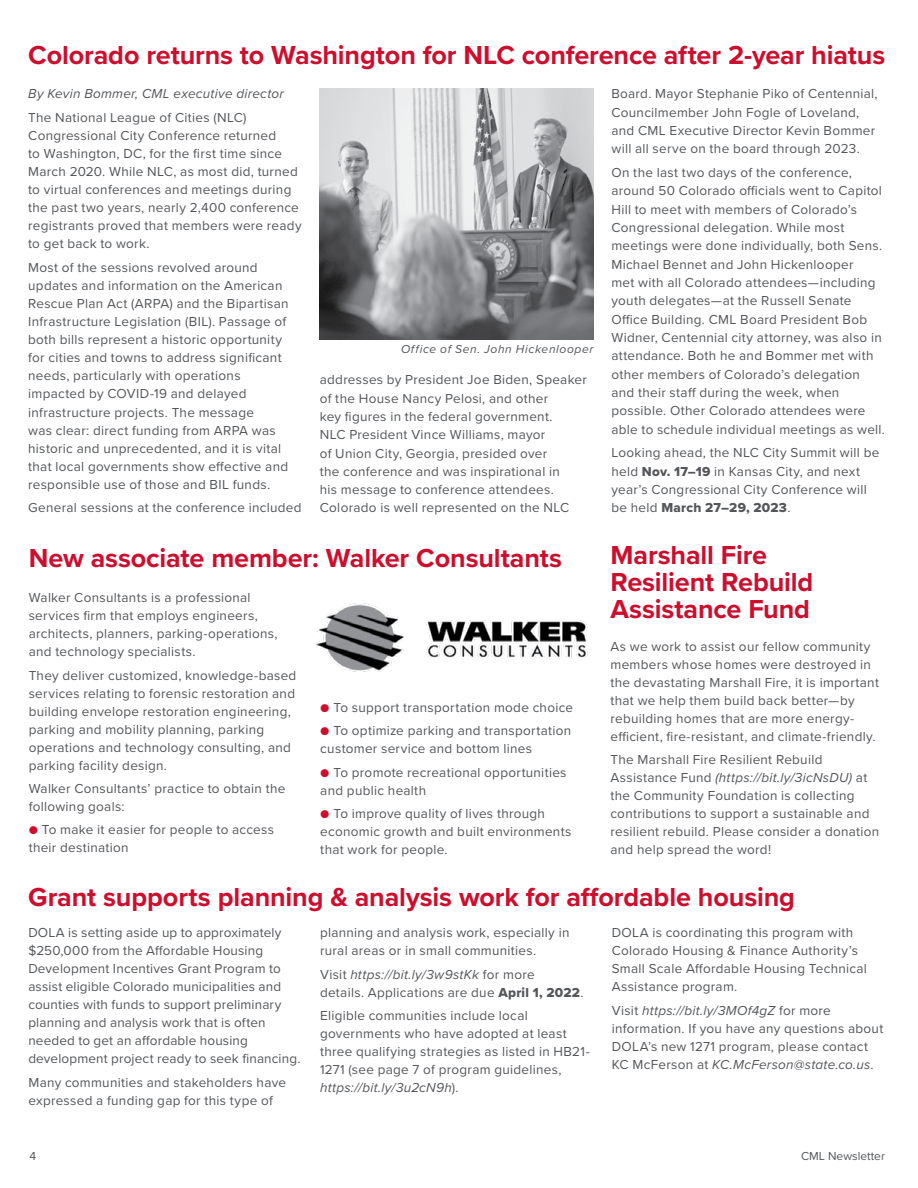
<style>
.page{position:relative;width:918px;height:1188px;background:#fff}
.page>*{position:absolute;margin:0;border:0;box-sizing:border-box;transform-origin:0 0}
.t1{font:700 27px/27px "Proxima Nova";letter-spacing:-.005em;color:#ce0e2d}
.t2{font:13.5px/18px "Proxima Nova";letter-spacing:.02em;color:#54565a}
.t3{font:italic 13.5px "Proxima Nova";letter-spacing:.02em;color:#54565a}
.t4{font:13.5px "Proxima Nova Extrabld";letter-spacing:.02em;color:#54565a}
.t5{font:italic 12px "Proxima Nova";letter-spacing:.05em;color:#54565a}
.t6{font:12px "Proxima Nova";color:#54565a}
.s1{font-family:"Proxima Nova Extrabld"}
.s2{font-family:"Proxima Nova"}
.s3{color:#ce0e2d}
.s4{font-style:italic}
</style>
<div class="page">
<img style="left:316px;top:603px;width:272px;height:69px">
<img style="left:319px;top:88px;width:274px;height:252px">
<h1 class="t1" style="left:28px;top:41px;width:859px">Colorado returns to Washington for NLC conference after 2-year hiatus</h1>
<p class="t3" style="left:28px;top:84px;width:257px">By Kevin Bommer, CML executive director</p>
<p class="t2" style="left:28px;top:108px;width:275px">The National League of Cities (NLC)<br>Congressional City Conference returned<br>to Washington, DC, for the first time since March 2020. While NLC, as most did, turned to virtual conferences and meetings during the past two years, nearly 2,400 conference registrants proved that members were ready to get back to work.</p>
<p class="t2" style="left:28px;top:258px;width:262px">Most of the sessions revolved around updates and information on the American Rescue Plan Act (ARPA) and the Bipartisan Infrastructure Legislation (BIL). Passage of both bills represent a historic opportunity for cities and towns to address significant needs, particularly with operations impacted by COVID-19 and delayed infrastructure projects. The message<br>was clear: direct funding from ARPA was historic and unprecedented, and it is vital that local governments show effective and responsible use of those and BIL funds.</p>
<p class="t2" style="left:28px;top:498px;width:275px">General sessions at the conference included</p>
<p class="t2" style="left:611px;top:84px;width:268px">Board. Mayor Stephanie Piko of Centennial, Councilmember John Fogle of Loveland, and CML Executive Director Kevin Bommer will all serve on the board through 2023.</p>
<p class="t2" style="left:611px;top:163px;width:275px">On the last two days of the conference, around 50 Colorado officials went to Capitol Hill to meet with members of Colorado’s Congressional delegation. While most meetings were done individually, both Sens.<br>Michael Bennet and John Hickenlooper<br>met with all Colorado attendees—including youth delegates—at the Russell Senate Office Building. CML Board President Bob Widner, Centennial city attorney, was also in attendance. Both he and Bommer met with other members of Colorado’s delegation and their staff during the week, when possible. Other Colorado attendees were able to schedule individual meetings as well.</p>
<p class="t2" style="left:611px;top:443px;width:269px">Looking ahead, the NLC City Summit will be held <span class="s1">Nov. 17–19</span> in Kansas City, and next year’s Congressional City Conference will</p>
<p class="t4" style="left:611px;top:498px;width:181px"><span class="s2">be held</span> March 27–29, 2023<span class="s2">.</span></p>
<p class="t5" style="left:401px;top:340px;width:194px">Office of Sen. John Hickenlooper</p>
<p class="t2" style="left:320px;top:370px;width:269px">addresses by President Joe Biden, Speaker of the House Nancy Pelosi, and other<br>key figures in the federal government.<br>NLC President Vince Williams, mayor<br>of Union City, Georgia, presided over<br>the conference and was inspirational in<br>his message to conference attendees.<br>Colorado is well represented on the NLC</p>
<h1 class="t1" style="left:29px;top:544px;width:535px">New associate member: Walker Consultants</h1>
<p class="t2" style="left:29px;top:588px;width:250px">Walker Consultants is a professional services firm that employs engineers, architects, planners, parking-operations, and technology specialists.</p>
<p class="t2" style="left:29px;top:666px;width:269px">They deliver customized, knowledge-based services relating to forensic restoration and building envelope restoration engineering, parking and mobility planning, parking operations and technology consulting, and parking facility design.</p>
<p class="t2" style="left:29px;top:779px;width:258px">Walker Consultants’ practice to obtain the following goals:</p>
<p class="t2" style="left:29px;top:820px;width:247px"><span class="s3">●</span> To make it easier for people to access their destination</p>
<p class="t2" style="left:320px;top:698px;width:254px"><span class="s3">●</span> To support transportation mode choice</p>
<p class="t2" style="left:320px;top:721px;width:253px"><span class="s3">●</span> To optimize parking and transportation customer service and bottom lines</p>
<p class="t2" style="left:320px;top:762px;width:248px"><span class="s3">●</span> To promote recreational opportunities and public health</p>
<p class="t2" style="left:320px;top:804px;width:253px"><span class="s3">●</span> To improve quality of lives through economic growth and built environments that work for people.</p>
<h1 class="t1" style="left:610px;top:541px;width:204px">Marshall Fire<br>Resilient Rebuild<br>Assistance Fund</h1>
<p class="t2" style="left:610px;top:637px;width:270px">As we work to assist our fellow community members whose homes were destroyed in the devastating Marshall Fire, it is important that we help them build back better—by rebuilding homes that are more energy&shy;efficient, fire-resistant, and climate-friendly.</p>
<p class="t2" style="left:610px;top:750px;width:270px">The Marshall Fire Resilient Rebuild Assistance Fund <span class="s4">(https://bit.ly/3icNsDU)</span> at the Community Foundation is collecting contributions to support a sustainable and resilient rebuild. Please consider a donation and help spread the word!</p>
<h1 class="t1" style="left:28px;top:883px;width:768px">Grant supports planning &amp; analysis work for affordable housing</h1>
<p class="t2" style="left:28px;top:923px;width:274px">DOLA is setting aside up to approximately $250,000 from the Affordable Housing Development Incentives Grant Program to assist eligible Colorado municipalities and counties with funds to support preliminary planning and analysis work that is often needed to get an affordable housing development project ready to seek financing.</p>
<p class="t2" style="left:28px;top:1073px;width:259px">Many communities and stakeholders have expressed a funding gap for this type of</p>
<p class="t6" style="left:30px;top:1147px;width:8px">4</p>
<p class="t2" style="left:320px;top:923px;width:251px">planning and analysis work, especially in rural areas or in small communities.</p>
<p class="t2" style="left:320px;top:965px;width:265px">Visit <span class="s4">https://bit.ly/3w9stKk</span> for more<br>details. Applications are due <span class="s1">April 1, 2022</span>.</p>
<p class="t2" style="left:320px;top:1006px;width:271px">Eligible communities include local governments who have adopted at least three qualifying strategies as listed in HB21- 1271 (see page 7 of program guidelines, <span class="s4">https://bit.ly/3u2cN9h</span>).</p>
<p class="t2" style="left:612px;top:923px;width:257px">DOLA is coordinating this program with Colorado Housing &amp; Finance Authority’s Small Scale Affordable Housing Technical Assistance program.</p>
<p class="t2" style="left:612px;top:1000px;width:273px">Visit <span class="s4">https://bit.ly/3MOf4gZ</span> for more information. If you have any questions about DOLA’s new 1271 program, please contact KC McFerson at <span class="s4">KC.McFerson@state.co.us</span>.</p>
<p class="t6" style="left:801px;top:1147px;width:85px">CML Newsletter</p>
</div>
